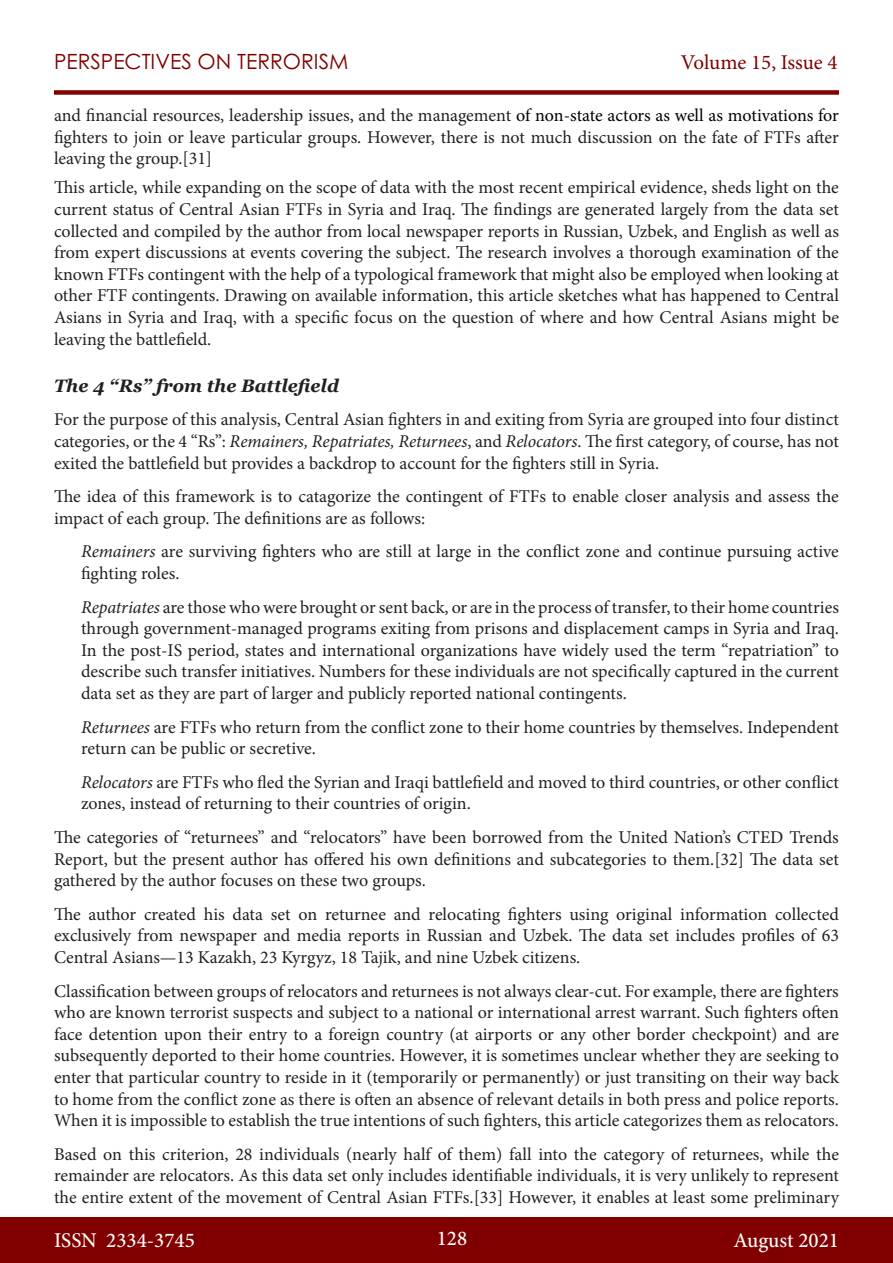
<style>
.page{position:relative;width:893px;height:1263px;background:#fff}
.page>*{position:absolute;margin:0;border:0;box-sizing:border-box;transform-origin:0 0}
.t1{font:500 21px "Minion Pro";color:#fff}
.t2{font:21px "Century Gothic Pro";color:#800000}
.t3{font:21px "Minion Pro";letter-spacing:-.005em;color:#800000}
.Normal__Web{font:18px/21.6px "Minion Pro";color:#231f20;text-align:justify}
.t4{font:italic 700 18px "Georgia";color:#231f20}
.s1{color:#000}
.s2{font-style:italic}
</style>
<div class="page">
<div style="left:0;top:1217px;width:893px;height:46px;background:#800000"></div>
<div style="left:54px;top:90px;width:785px;height:5px;background:#800000"></div>
<p class="t2" style="left:54px;top:49px;width:296px">PERSPECTIVES ON TERRORISM</p>
<p class="t3" style="left:681px;top:48px;width:158px">Volume 15, Issue 4</p>
<p class="Normal__Web" style="left:54px;top:105px;width:786px">and financial resources, leadership issues, and the management <span class="s1">of non-state actors as well as motivations for </span>fighters to join or leave particular groups. However, there is not much discussion on the fate of FTFs after leaving the group.[31]</p>
<p class="Normal__Web" style="left:54px;top:177px;width:787px">This article, while expanding on the scope of data with the most recent empirical evidence, sheds light on the current status of Central Asian FTFs in Syria and Iraq. The findings are generated largely from the data set collected and compiled by the author from local newspaper reports in Russian, Uzbek, and English as well as from expert discussions at events covering the subject. The research involves a thorough examination of the known FTFs contingent with the help of a typological framework that might also be employed when looking at other FTF contingents. Drawing on available information, this article sketches what has happened to Central Asians in Syria and Iraq, with a specific focus on the question of where and how Central Asians might be leaving the battlefield.</p>
<p class="t4" style="left:54px;top:372px;width:286px">The 4 “Rs” from the Battlefield</p>
<p class="Normal__Web" style="left:54px;top:409px;width:786px">For the purpose of this analysis, Central Asian fighters in and exiting from Syria are grouped into four distinct categories, or the 4 “Rs”: <span class="s2">Remainers, Repatriates, Returnees</span>, and <span class="s2">Relocators</span>. The first category, of course, has not exited the battlefield but provides a backdrop to account for the fighters still in Syria.</p>
<p class="Normal__Web" style="left:54px;top:486px;width:786px">The idea of this framework is to catagorize the contingent of FTFs to enable closer analysis and assess the impact of each group. The definitions are as follows:</p>
<p class="Normal__Web" style="left:81px;top:541px;width:759px"><span class="s2">Remainers</span> are surviving fighters who are still at large in the conflict zone and continue pursuing active fighting roles.</p>
<p class="Normal__Web" style="left:81px;top:596px;width:759px"><span class="s2">Repatriates</span> are those who were brought or sent back, or are in the process of transfer, to their home countries through government-managed programs exiting from prisons and displacement camps in Syria and Iraq.<br>In the post-IS period, states and international organizations have widely used the term “repatriation” to describe such transfer initiatives. Numbers for these individuals are not specifically captured in the current data set as they are part of larger and publicly reported national contingents.</p>
<p class="Normal__Web" style="left:81px;top:716px;width:759px"><span class="s2">Returnees</span> are FTFs who return from the conflict zone to their home countries by themselves. Independent return can be public or secretive.</p>
<p class="Normal__Web" style="left:81px;top:771px;width:760px"><span class="s2">Relocators</span> are FTFs who fled the Syrian and Iraqi battlefield and moved to third countries, or other conflict zones, instead of returning to their countries of origin.</p>
<p class="Normal__Web" style="left:54px;top:826px;width:786px">The categories of “returnees” and “relocators” have been borrowed from the United Nation’s CTED Trends Report, but the present author has offered his own definitions and subcategories to them.[32] The data set gathered by the author focuses on these two groups.</p>
<p class="Normal__Web" style="left:54px;top:903px;width:787px">The author created his data set on returnee and relocating fighters using original information collected exclusively from newspaper and media reports in Russian and Uzbek. The data set includes profiles of 63<br>Central Asians—13 Kazakh, 23 Kyrgyz, 18 Tajik, and nine Uzbek citizens.</p>
<p class="Normal__Web" style="left:54px;top:980px;width:787px">Classification between groups of relocators and returnees is not always clear-cut. For example, there are fighters who are known terrorist suspects and subject to a national or international arrest warrant. Such fighters often face detention upon their entry to a foreign country (at airports or any other border checkpoint) and are subsequently deported to their home countries. However, it is sometimes unclear whether they are seeking to enter that particular country to reside in it (temporarily or permanently) or just transiting on their way back to home from the conflict zone as there is often an absence of relevant details in both press and police reports.<br>When it is impossible to establish the true intentions of such fighters, this article categorizes them as relocators.</p>
<p class="Normal__Web" style="left:54px;top:1143px;width:786px">Based on this criterion, 28 individuals (nearly half of them) fall into the category of returnees, while the remainder are relocators. As this data set only includes identifiable individuals, it is very unlikely to represent the entire extent of the movement of Central Asian FTFs.[33] However, it enables at least some preliminary</p>
<p class="t1" style="left:54px;top:1226px;width:142px">ISSN 2334-3745</p>
<p class="t1" style="left:437px;top:1224px;width:32px">128</p>
<p class="t1" style="left:733px;top:1226px;width:107px">August 2021</p>
</div>
